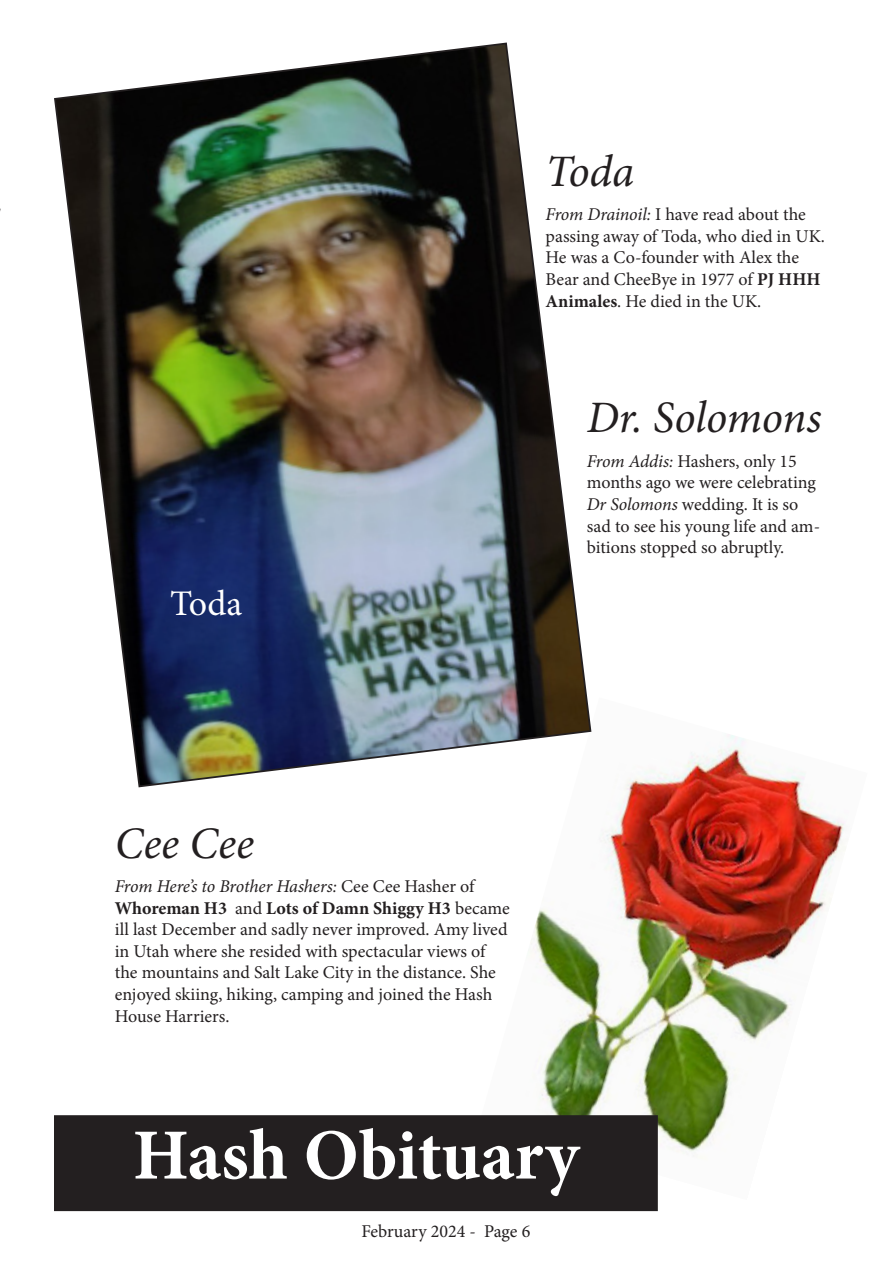
<style>
.page{position:relative;width:893px;height:1263px;background:#fff}
.page>*{position:absolute;margin:0;border:0;box-sizing:border-box;transform-origin:0 0}
.t1{font:700 72px "Minion Pro";letter-spacing:-.005em;color:#fff}
.t2{font:italic 45px "Minion Pro";letter-spacing:-.005em;color:#231f20}
.t3{font:36px "Minion Pro";color:#fff}
.t4{font:18px/21.6px "Minion Pro";color:#231f20}
.s1{font-style:italic}
.s2{font-weight:700}
</style>
<div class="page">
<img style="left:530px;top:734px;width:316px;height:419px">
<div style="left:55px;top:1116px;width:602px;height:94px;background:#231f20"></div>
<div style="left:54px;top:1115px;width:604px;height:96px;border:2px solid #231f20"></div>
<img style="left:54px;top:42px;width:538px;height:746px">
<p class="t2" style="left:546px;top:141px;width:90px">Toda</p>
<p class="t4" style="left:546px;top:204px;width:281px"><span class="s1">From Drainoil:</span> I have read about the passing away of Toda, who died in UK.<br>He was a Co-founder with Alex the<br>Bear and CheeBye in 1977 of <span class="s2">PJ HHH<br>Animales</span>. He died in the UK.</p>
<p class="t3" style="left:170px;top:579px;width:74px">Toda</p>
<p class="t2" style="left:587px;top:387px;width:236px">Dr. Solomons</p>
<p class="t4" style="left:587px;top:450px;width:235px"><span class="s1">From Addis:</span> Hashers, only 15 months ago we were celebrating<br><span class="s1">Dr Solomons</span> wedding. It is so sad to see his young life and am&shy;bitions stopped so abruptly.</p>
<p class="t2" style="left:115px;top:813px;width:141px">Cee Cee</p>
<p class="t4" style="left:115px;top:875px;width:396px"><span class="s1">From Here’s to Brother Hashers:</span> Cee Cee Hasher of <span class="s2">Whoreman H3</span> and <span class="s2">Lots of Damn Shiggy H3</span> became ill last December and sadly never improved. Amy lived in Utah where she resided with spectacular views of the mountains and Salt Lake City in the distance. She enjoyed skiing, hiking, camping and joined the Hash House Harriers.</p>
<p class="t1" style="left:133px;top:1105px;width:448px">Hash Obituary</p>
<p class="t4" style="left:361px;top:1220px;width:170px">February 2024 - Page 6</p>
</div>
